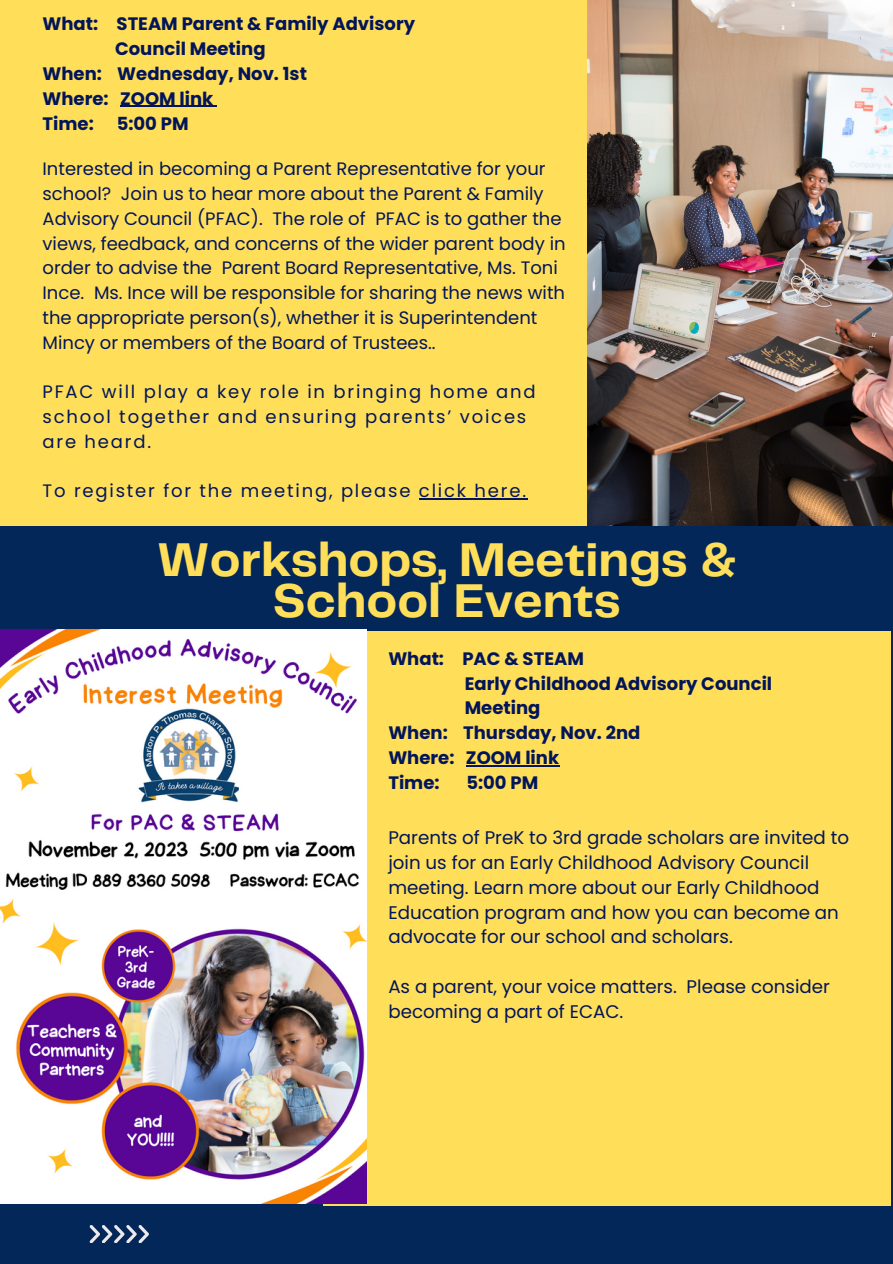
<style>
.page{position:relative;width:893px;height:1264px;background:#fff}
.page>*{position:absolute;margin:0;border:0;box-sizing:border-box;transform-origin:0 0}
.t1{font:700 49.2px/40.5px "Telegraf";color:#ffde59;text-align:center}
.t2{font:18.3px/24.8px "Poppins";color:#02155a}
.t3{font:18px/24.8px "Poppins";color:#02155a}
.t4{font:700 18px "Poppins";color:#02155a}
.t5{font:18px/24.8px "Poppins";letter-spacing:.1em;color:#02155a}
</style>
<div class="page">
<div style="left:0;top:0;width:892px;height:1263px;background:#032759"></div>
<img style="left:586px;top:0;width:306px;height:525px">
<div style="left:323px;top:631px;width:568px;height:574px;background:#ffde59"></div>
<div style="left:0;top:0;width:586px;height:525px;background:#ffde59"></div>
<hr style="left:466px;top:765px;width:93px;height:1px;background:#02155a">
<hr style="left:419px;top:498px;width:109px;height:1px;background:#02155a">
<hr style="left:120px;top:106px;width:93px;height:1px;background:#02155a">
<img style="left:0;top:629px;width:367px;height:574px">
<svg style="left:89px;top:1225px;width:60px;height:17px"></svg>
<p class="t4" style="left:43px;top:12px;width:374px">What: STEAM Parent &amp; Family Advisory</p>
<p class="t4" style="left:115px;top:36px;width:152px">Council Meeting</p>
<p class="t4" style="left:43px;top:61px;width:266px">When: Wednesday, Nov. 1st</p>
<p class="t4" style="left:43px;top:86px;width:172px">Where: ZOOM link</p>
<p class="t4" style="left:43px;top:111px;width:53px">Time:</p>
<p class="t4" style="left:117px;top:111px;width:73px">5:00 PM</p>
<p class="t3" style="left:43px;top:157px;width:524px">Interested in becoming a Parent Representative for your school? Join us to hear more about the Parent &amp; Family Advisory Council (PFAC). The role of PFAC is to gather the views, feedback, and concerns of the wider parent body in order to advise the Parent Board Representative, Ms. Toni Ince. Ms. Ince will be responsible for sharing the news with the appropriate person(s), whether it is Superintendent Mincy or members of the Board of Trustees..</p>
<h2 class="t5" style="left:43px;top:379px;width:494px">PFAC will play a key role in bringing home and school together and ensuring parents’ voices are heard.</h2>
<p class="t5" style="left:43px;top:478px;width:485px">To register for the meeting, please click here.</p>
<h2 class="t1" style="left:157px;top:542px;width:581px">Workshops, Meetings &amp;<br>School Events</h2>
<p class="t4" style="left:388px;top:646px;width:197px">What: PAC &amp; STEAM</p>
<p class="t4" style="left:464px;top:670px;width:309px">Early Childhood Advisory Council</p>
<p class="t4" style="left:464px;top:695px;width:77px">Meeting</p>
<p class="t4" style="left:388px;top:720px;width:253px">When: Thursday, Nov. 2nd</p>
<p class="t4" style="left:388px;top:745px;width:172px">Where: ZOOM link</p>
<p class="t4" style="left:388px;top:769px;width:53px">Time:</p>
<p class="t4" style="left:466px;top:769px;width:73px">5:00 PM</p>
<p class="t2" style="left:388px;top:825px;width:462px">Parents of PreK to 3rd grade scholars are invited to join us for an Early Childhood Advisory Council meeting. Learn more about our Early Childhood Education program and how you can become an advocate for our school and scholars.</p>
<p class="t2" style="left:388px;top:974px;width:443px">As a parent, your voice matters. Please consider becoming a part of ECAC.</p>
</div>
